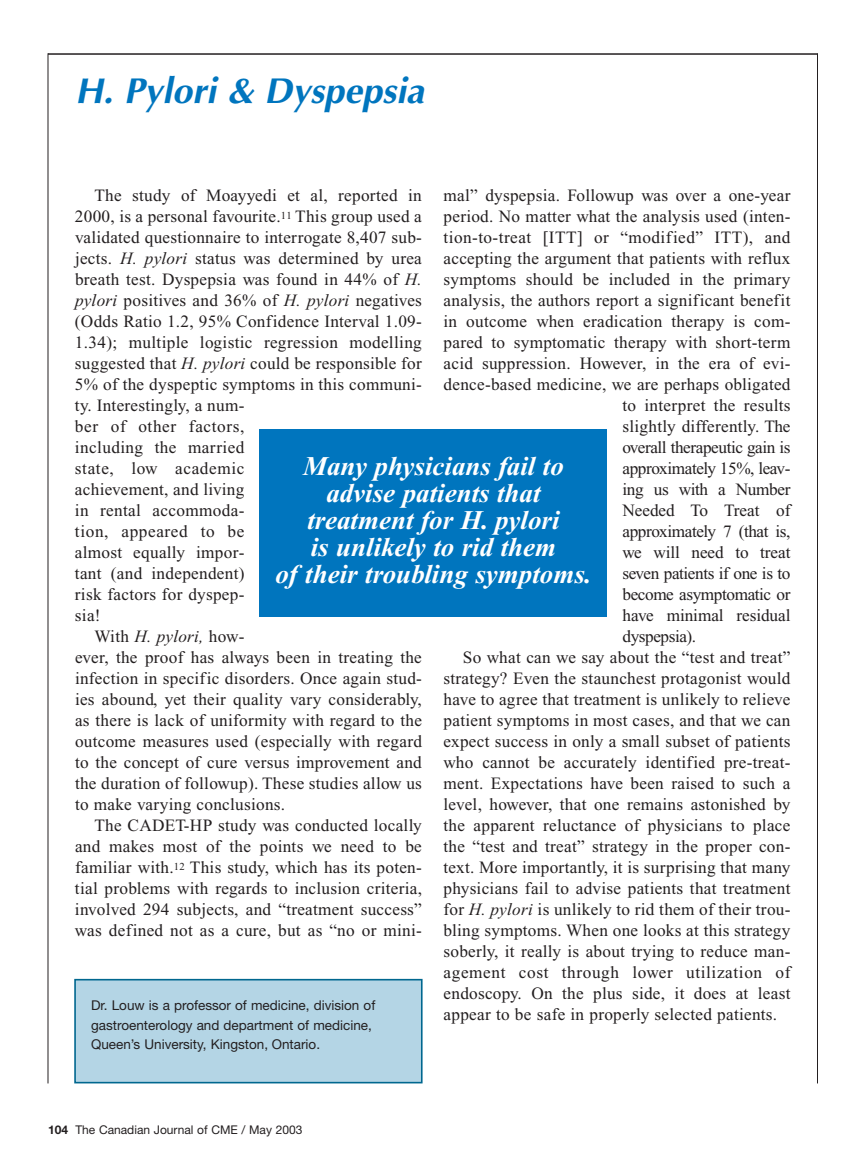
<style>
.page{position:relative;width:864px;height:1175px;background:#fff}
.page>*{position:absolute;margin:0;border:0;box-sizing:border-box;transform-origin:0 0}
.t1{font:italic 700 36px "Optima";color:#0075be}
.t2{font:italic 700 27px/27px "Times New Roman";color:#fff;text-align:center}
.t3{font:17.25px "Times New Roman";letter-spacing:.015em;color:#231f20}
.t4{font:17.25px "Times New Roman";letter-spacing:-.025em;color:#231f20}
.t5{font:17.25px "Times New Roman";letter-spacing:.035em;color:#231f20}
.t6{font:17.25px "Times New Roman";letter-spacing:-.005em;color:#231f20}
.t7{font:italic 17.25px "Times New Roman";letter-spacing:.015em;color:#231f20}
.t8{font:17.25px "Times New Roman";letter-spacing:-.02em;color:#231f20}
.t9{font:13.5px/19.5px "Helvetica Neue";color:#231f20}
.t10{font:12px "Helvetica Neue";color:#231f20}
.s1{font-style:italic}
.s2{font-style:normal}
.s3{font-weight:700}
</style>
<div class="page">
<hr style="left:48px;top:53px;width:770px;height:2px;background:#231f20">
<hr style="left:48px;top:53px;width:1px;height:1030px;background:#231f20">
<hr style="left:817px;top:53px;width:1px;height:1030px;background:#231f20">
<div style="left:260px;top:429px;width:348px;height:187px;background:#0075be"></div>
<div style="left:75px;top:979px;width:347px;height:103px;background:#b4d5e5"></div>
<div style="left:74px;top:978px;width:349px;height:105px;border:2px solid #00678f"></div>
<h1 class="t1" style="left:75px;top:75px;width:351px">H. Pylori &amp; Dyspepsia</h1>
<p class="t3" style="left:94px;top:189px;width:329px">The study of Moayyedi et al, reported in</p>
<p class="t3" style="left:75px;top:210px;width:348px">2000, is a personal favourite.<sup>11</sup> This group used a</p>
<p class="t3" style="left:75px;top:231px;width:348px">validated questionnaire to interrogate 8,407 sub-</p>
<p class="t3" style="left:75px;top:252px;width:348px">jects. <span class="s1">H. pylori</span> status was determined by urea</p>
<p class="t3" style="left:75px;top:273px;width:348px">breath test. Dyspepsia was found in 44% of <span class="s1">H.</span></p>
<p class="t3" style="left:75px;top:294px;width:348px"><span class="s1">pylori</span> positives and 36% of <span class="s1">H. pylori</span> negatives</p>
<p class="t3" style="left:75px;top:315px;width:348px">(Odds Ratio 1.2, 95% Confidence Interval 1.09-</p>
<p class="t3" style="left:75px;top:336px;width:348px">1.34); multiple logistic regression modelling</p>
<p class="t3" style="left:75px;top:357px;width:348px">suggested that <span class="s1">H. pylori</span> could be responsible for</p>
<p class="t3" style="left:75px;top:378px;width:348px">5% of the dyspeptic symptoms in this communi-</p>
<p class="t3" style="left:75px;top:399px;width:171px">ty. Interestingly, a num-</p>
<p class="t5" style="left:75px;top:420px;width:171px">ber of other factors,</p>
<p class="t3" style="left:75px;top:441px;width:171px">including the married</p>
<p class="t5" style="left:75px;top:462px;width:171px">state, low academic</p>
<p class="t3" style="left:75px;top:483px;width:171px">achievement, and living</p>
<p class="t3" style="left:75px;top:504px;width:171px">in rental accommoda-</p>
<p class="t5" style="left:75px;top:525px;width:171px">tion, appeared to be</p>
<p class="t3" style="left:75px;top:546px;width:171px">almost equally impor-</p>
<p class="t3" style="left:75px;top:567px;width:171px">tant (and independent)</p>
<p class="t3" style="left:75px;top:588px;width:171px">risk factors for dyspep-</p>
<p class="t3" style="left:75px;top:609px;width:27px">sia!</p>
<p class="t7" style="left:94px;top:630px;width:152px"><span class="s2">With</span> H. pylori, <span class="s2">how-</span></p>
<p class="t3" style="left:75px;top:651px;width:348px">ever, the proof has always been in treating the</p>
<p class="t3" style="left:75px;top:672px;width:349px">infection in specific disorders. Once again stud-</p>
<p class="t3" style="left:75px;top:693px;width:348px">ies abound, yet their quality vary considerably,</p>
<p class="t3" style="left:75px;top:714px;width:349px">as there is lack of uniformity with regard to the</p>
<p class="t3" style="left:75px;top:735px;width:349px">outcome measures used (especially with regard</p>
<p class="t3" style="left:75px;top:756px;width:348px">to the concept of cure versus improvement and</p>
<p class="t3" style="left:75px;top:777px;width:348px">the duration of followup). These studies allow us</p>
<p class="t3" style="left:75px;top:798px;width:212px">to make varying conclusions.</p>
<p class="t3" style="left:94px;top:819px;width:329px">The CADET-HP study was conducted locally</p>
<p class="t3" style="left:75px;top:840px;width:348px">and makes most of the points we need to be</p>
<p class="t3" style="left:75px;top:861px;width:348px">familiar with.<sup>12</sup> This study, which has its poten-</p>
<p class="t3" style="left:75px;top:882px;width:349px">tial problems with regards to inclusion criteria,</p>
<p class="t3" style="left:75px;top:903px;width:348px">involved 294 subjects, and “treatment success”</p>
<p class="t3" style="left:75px;top:924px;width:348px">was defined not as a cure, but as “no or mini-</p>
<p class="t3" style="left:444px;top:189px;width:349px">mal” dyspepsia. Followup was over a one-year</p>
<p class="t3" style="left:444px;top:210px;width:349px">period. No matter what the analysis used (inten-</p>
<p class="t3" style="left:444px;top:231px;width:348px">tion-to-treat [ITT] or “modified” ITT), and</p>
<p class="t3" style="left:444px;top:252px;width:348px">accepting the argument that patients with reflux</p>
<p class="t3" style="left:444px;top:273px;width:348px">symptoms should be included in the primary</p>
<p class="t3" style="left:444px;top:294px;width:348px">analysis, the authors report a significant benefit</p>
<p class="t3" style="left:444px;top:315px;width:348px">in outcome when eradication therapy is com-</p>
<p class="t3" style="left:444px;top:336px;width:348px">pared to symptomatic therapy with short-term</p>
<p class="t3" style="left:444px;top:357px;width:348px">acid suppression. However, in the era of evi-</p>
<p class="t3" style="left:444px;top:378px;width:349px">dence-based medicine, we are perhaps obligated</p>
<p class="t3" style="left:622px;top:399px;width:170px">to interpret the results</p>
<p class="t3" style="left:622px;top:420px;width:170px">slightly differently. The</p>
<p class="t4" style="left:622px;top:441px;width:170px">overall therapeutic gain is</p>
<p class="t4" style="left:622px;top:462px;width:170px">approximately 15%, leav-</p>
<p class="t8" style="left:622px;top:483px;width:169px">ing us with a Number</p>
<p class="t6" style="left:622px;top:504px;width:170px">Needed To Treat of</p>
<p class="t4" style="left:622px;top:525px;width:170px">approximately 7 (that is,</p>
<p class="t6" style="left:622px;top:546px;width:170px">we will need to treat</p>
<p class="t4" style="left:622px;top:567px;width:169px">seven patients if one is to</p>
<p class="t4" style="left:622px;top:588px;width:169px">become asymptomatic or</p>
<p class="t6" style="left:622px;top:609px;width:170px">have minimal residual</p>
<p class="t4" style="left:622px;top:630px;width:75px">dyspepsia).</p>
<p class="t3" style="left:463px;top:651px;width:329px">So what can we say about the “test and treat”</p>
<p class="t3" style="left:444px;top:672px;width:348px">strategy? Even the staunchest protagonist would</p>
<p class="t3" style="left:444px;top:693px;width:348px">have to agree that treatment is unlikely to relieve</p>
<p class="t3" style="left:444px;top:714px;width:348px">patient symptoms in most cases, and that we can</p>
<p class="t3" style="left:444px;top:735px;width:348px">expect success in only a small subset of patients</p>
<p class="t3" style="left:444px;top:756px;width:348px">who cannot be accurately identified pre-treat-</p>
<p class="t3" style="left:444px;top:777px;width:348px">ment. Expectations have been raised to such a</p>
<p class="t3" style="left:444px;top:798px;width:348px">level, however, that one remains astonished by</p>
<p class="t3" style="left:444px;top:819px;width:348px">the apparent reluctance of physicians to place</p>
<p class="t3" style="left:444px;top:840px;width:348px">the “test and treat” strategy in the proper con-</p>
<p class="t3" style="left:444px;top:861px;width:348px">text. More importantly, it is surprising that many</p>
<p class="t3" style="left:444px;top:882px;width:348px">physicians fail to advise patients that treatment</p>
<p class="t3" style="left:444px;top:903px;width:348px">for <span class="s1">H. pylori</span> is unlikely to rid them of their trou-</p>
<p class="t3" style="left:444px;top:924px;width:348px">bling symptoms. When one looks at this strategy</p>
<p class="t3" style="left:444px;top:945px;width:348px">soberly, it really is about trying to reduce man-</p>
<p class="t5" style="left:444px;top:966px;width:348px">agement cost through lower utilization of</p>
<p class="t3" style="left:444px;top:987px;width:348px">endoscopy. On the plus side, it does at least</p>
<p class="t3" style="left:444px;top:1008px;width:335px">appear to be safe in properly selected patients.</p>
<h2 class="t2" style="left:275px;top:455px;width:318px">Many physicians fail to advise patients that treatment for H. pylori<br>is unlikely to rid them<br>of their troubling symptoms.</h2>
<p class="t9" style="left:91px;top:997px;width:286px">Dr. Louw is a professor of medicine, division of gastroenterology and department of medicine,<br>Queen’s University, Kingston, Ontario.</p>
<p class="t10" style="left:48px;top:1125px;width:256px"><span class="s3">104</span> The Canadian Journal of CME / May 2003</p>
</div>
